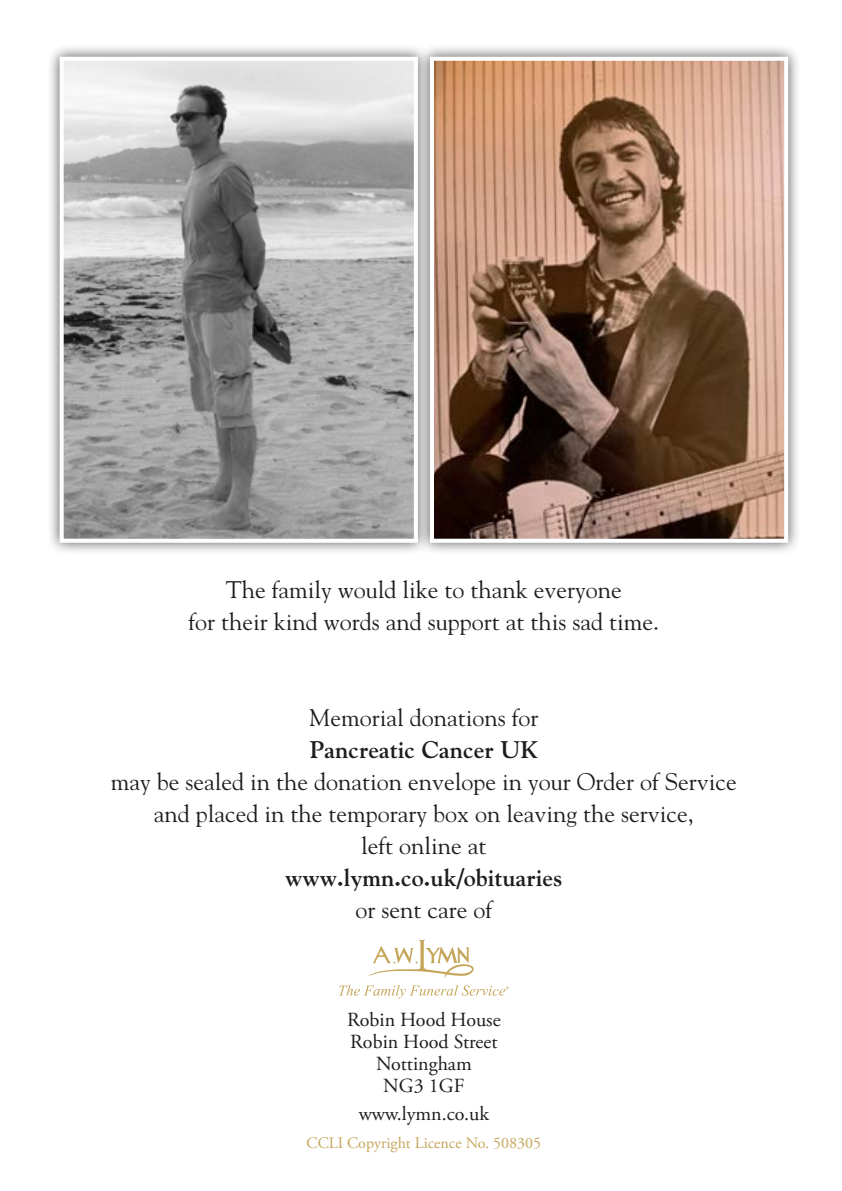
<style>
.page{position:relative;width:842px;height:1191px;background:#fff}
.page>*{position:absolute;margin:0;border:0;box-sizing:border-box;transform-origin:0 0}
.t1{font:24px/32px "Goudy";color:#1d1d1b;text-align:center}
.t2{font:700 24px "Goudy";color:#1d1d1b}
.t3{font:20px/22px "Adobe Garamond Pro";color:#1d1d1b;text-align:center}
.t4{font:16px "Adobe Garamond Pro";color:#c6a65b}
</style>
<div class="page">
<svg style="left:339px;top:939px;width:170px;height:59px"></svg>
<div style="left:47px;top:44px;width:384px;height:512px;background:#1d1d1b;opacity:.75"></div>
<img style="left:65px;top:62px;width:348px;height:476px">
<div style="left:60px;top:57px;width:358px;height:486px;border:4px solid #fff"></div>
<div style="left:417px;top:44px;width:384px;height:512px;background:#1d1d1b;opacity:.75"></div>
<img style="left:435px;top:62px;width:348px;height:476px">
<div style="left:430px;top:57px;width:358px;height:486px;border:4px solid #fff"></div>
<p class="t1" style="left:189px;top:573px;width:472px">The family would like to thank everyone<br>for their kind words and support at this sad time.</p>
<p class="t1" style="left:309px;top:701px;width:231px">Memorial donations for</p>
<p class="t2" style="left:310px;top:735px;width:229px">Pancreatic Cancer UK</p>
<p class="t1" style="left:111px;top:765px;width:627px">may be sealed in the donation envelope in your Order of Service and placed in the temporary box on leaving the service,<br>left online at</p>
<p class="t2" style="left:285px;top:863px;width:279px">www.lymn.co.uk/obituaries</p>
<p class="t1" style="left:356px;top:893px;width:138px">or sent care of</p>
<p class="t3" style="left:347px;top:1009px;width:155px">Robin Hood House<br>Robin Hood Street<br>Nottingham<br>NG3 1GF</p>
<p class="t3" style="left:359px;top:1103px;width:132px">www.lymn.co.uk</p>
<p class="t4" style="left:307px;top:1133px;width:236px">CCLI Copyright Licence No. 508305</p>
</div>
